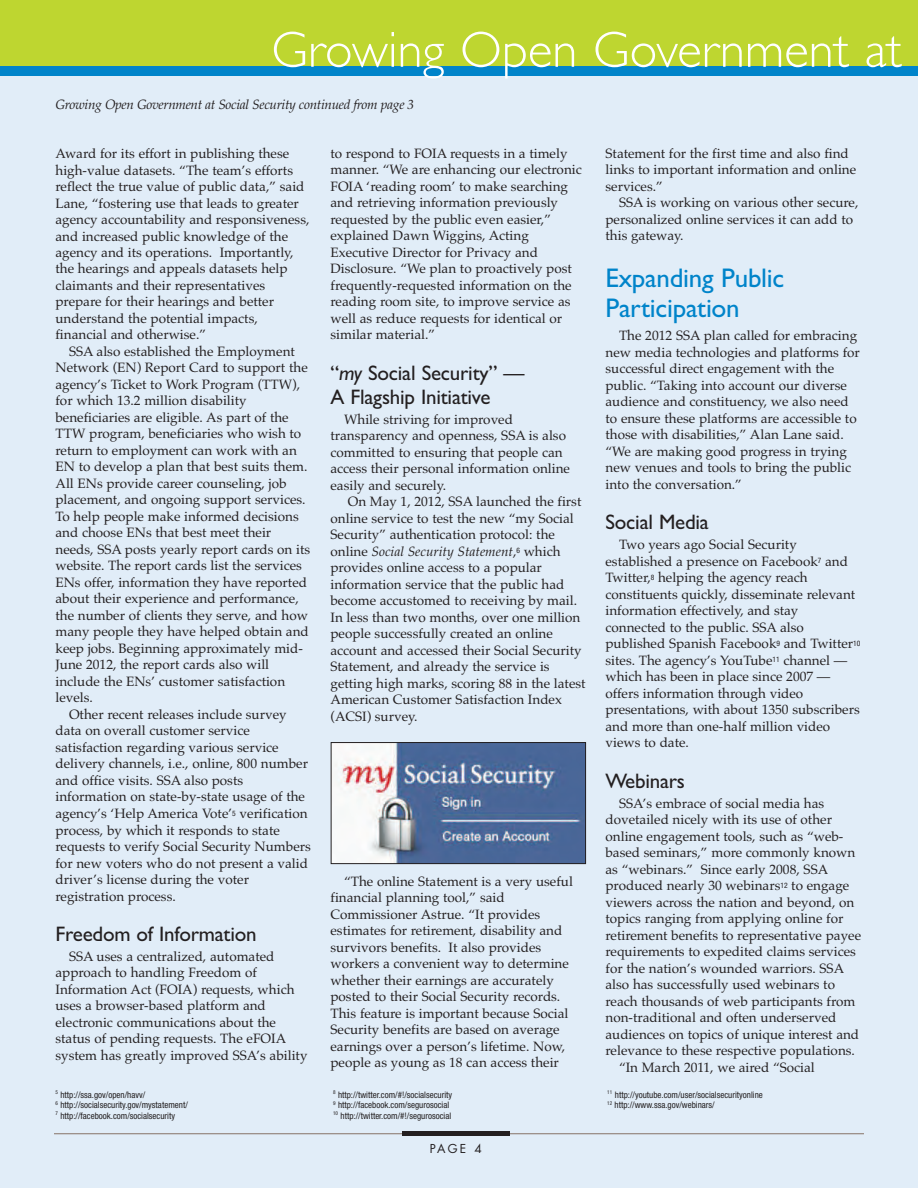
<style>
.page{position:relative;width:918px;height:1188px;background:#e1edf8}
.page>*{position:absolute;margin:0;border:0;box-sizing:border-box;transform-origin:0 0}
.t1{font:300 51px "Gill Sans";color:#fff}
.t2{font:27px/30px "Gill Sans";letter-spacing:-.01em;color:#0084ca}
.t3{font:21px/24px "Gill Sans";letter-spacing:-.01em;color:#231f20}
.t4{font:13.5px/16.5px "Palatino";color:#231f20}
.t5{font:italic 13.5px "Palatino";letter-spacing:-.025em;color:#231f20}
.t6{font:12px "Futura";color:#231f20}
.t7{font:condensed 9px/10.5px "Helvetica Neue";color:#231f20}
.s1{font-style:italic}
</style>
<div class="page">
<hr style="left:54px;top:1133px;width:810px;height:1px;background:#877267">
<hr style="left:402px;top:1132px;width:108px;height:4px;background:#231f20">
<div style="left:0;top:0;width:918px;height:76px;background:#bed630"></div>
<div style="left:0;top:67px;width:918px;height:9px;background:#0084ca"></div>
<img style="left:333px;top:744px;width:251px;height:118px">
<div style="left:331px;top:742px;width:255px;height:122px;border:1px solid #231f20"></div>
<h1 class="t1" style="left:271px;top:19px;width:632px">Growing Open Government at</h1>
<p class="t5" style="left:55px;top:96px;width:360px">Growing Open Government at Social Security continued from page 3</p>
<p class="t4" style="left:56px;top:145px;width:255px">Award for its effort in publishing these high-value datasets. “The team’s efforts reflect the true value of public data,” said Lane, “fostering use that leads to greater agency accountability and responsiveness, and increased public knowledge of the agency and its operations. Importantly, the hearings and appeals datasets help claimants and their representatives prepare for their hearings and better understand the potential impacts, financial and otherwise.”</p>
<p class="t4" style="left:69px;top:343px;width:227px">SSA also established the Employment</p>
<p class="t4" style="left:56px;top:360px;width:254px">Network (EN) Report Card to support the</p>
<p class="t4" style="left:56px;top:376px;width:246px">agency’s Ticket to Work Program (TTW),</p>
<p class="t4" style="left:56px;top:393px;width:193px">for which 13.2 million disability</p>
<p class="t4" style="left:56px;top:409px;width:235px">beneficiaries are eligible. As part of the</p>
<p class="t4" style="left:56px;top:426px;width:247px">TTW program, beneficiaries who wish to</p>
<p class="t4" style="left:56px;top:442px;width:243px">return to employment can work with an</p>
<p class="t4" style="left:56px;top:459px;width:253px">EN to develop a plan that best suits them.</p>
<p class="t4" style="left:56px;top:475px;width:233px">All ENs provide career counseling, job</p>
<p class="t4" style="left:56px;top:492px;width:252px">placement, and ongoing support services.</p>
<p class="t4" style="left:56px;top:508px;width:245px">To help people make informed decisions</p>
<p class="t4" style="left:56px;top:525px;width:217px">and choose ENs that best meet their</p>
<p class="t4" style="left:56px;top:541px;width:256px">needs, SSA posts yearly report cards on its</p>
<p class="t4" style="left:56px;top:558px;width:248px">website. The report cards list the services</p>
<p class="t4" style="left:56px;top:574px;width:253px">ENs offer, information they have reported</p>
<p class="t4" style="left:56px;top:591px;width:245px">about their experience and performance,</p>
<p class="t4" style="left:56px;top:607px;width:254px">the number of clients they serve, and how</p>
<p class="t4" style="left:56px;top:624px;width:255px">many people they have helped obtain and</p>
<p class="t4" style="left:56px;top:640px;width:249px">keep jobs. Beginning approximately mid-</p>
<p class="t4" style="left:56px;top:657px;width:215px">June 2012, the report cards also will</p>
<p class="t4" style="left:56px;top:673px;width:231px">include the ENs’ customer satisfaction</p>
<p class="t4" style="left:56px;top:690px;width:39px">levels.</p>
<p class="t4" style="left:69px;top:706px;width:219px">Other recent releases include survey</p>
<p class="t4" style="left:56px;top:723px;width:196px">data on overall customer service</p>
<p class="t4" style="left:56px;top:739px;width:225px">satisfaction regarding various service</p>
<p class="t4" style="left:56px;top:755px;width:254px">delivery channels, i.e., online, 800 number</p>
<p class="t4" style="left:56px;top:772px;width:189px">and office visits. SSA also posts</p>
<p class="t4" style="left:56px;top:788px;width:251px">information on state-by-state usage of the</p>
<p class="t4" style="left:56px;top:805px;width:254px">agency’s ‘Help America Vote’<sup>5</sup> verification</p>
<p class="t4" style="left:55px;top:822px;width:226px">process, by which it responds to state</p>
<p class="t4" style="left:55px;top:838px;width:257px">requests to verify Social Security Numbers</p>
<p class="t4" style="left:55px;top:855px;width:254px">for new voters who do not present a valid</p>
<p class="t4" style="left:55px;top:871px;width:195px">driver’s license during the voter</p>
<p class="t4" style="left:55px;top:888px;width:122px">registration process.</p>
<h3 class="t3" style="left:56px;top:922px;width:203px">Freedom of Information</h3>
<p class="t4" style="left:56px;top:948px;width:254px;text-indent:14px">SSA uses a centralized, automated approach to handling Freedom of Information Act (FOIA) requests, which uses a browser-based platform and electronic communications about the status of pending requests. The eFOIA system has greatly improved SSA’s ability</p>
<p class="t4" style="left:331px;top:145px;width:253px">to respond to FOIA requests in a timely manner. “We are enhancing our electronic FOIA ‘reading room’ to make searching and retrieving information previously requested by the public even easier,” explained Dawn Wiggins, Acting Executive Director for Privacy and Disclosure. “We plan to proactively post frequently-requested information on the reading room site, to improve service as well as reduce requests for identical or similar material.”</p>
<h3 class="t3" style="left:331px;top:361px;width:195px">“<span class="s1">my</span> Social Security” —<br>A Flagship Initiative</h3>
<p class="t4" style="left:331px;top:411px;width:241px;text-indent:14px">While striving for improved transparency and openness, SSA is also committed to ensuring that people can access their personal information online easily and securely.</p>
<p class="t4" style="left:331px;top:494px;width:257px;text-indent:17px">On May 1, 2012, SSA launched the first online service to test the new “my Social Security” authentication protocol: the online <span class="s1">Social Security Statement</span>,<sup>6</sup> which provides online access to a popular information service that the public had become accustomed to receiving by mail.<br>In less than two months, over one million people successfully created an online account and accessed their Social Security Statement, and already the service is getting high marks, scoring 88 in the latest American Customer Satisfaction Index (ACSI) survey.</p>
<p class="t4" style="left:331px;top:873px;width:244px;text-indent:14px">“The online Statement is a very useful financial planning tool,” said Commissioner Astrue. “It provides estimates for retirement, disability and survivors benefits. It also provides workers a convenient way to determine whether their earnings are accurately posted to their Social Security records.<br>This feature is important because Social Security benefits are based on average earnings over a person’s lifetime. Now, people as young as 18 can access their</p>
<p class="t4" style="left:606px;top:145px;width:252px">Statement for the first time and also find links to important information and online services.”</p>
<p class="t4" style="left:606px;top:195px;width:254px;text-indent:14px">SSA is working on various other secure, personalized online services it can add to this gateway.</p>
<h2 class="t2" style="left:606px;top:263px;width:180px">Expanding Public<br>Participation</h2>
<p class="t4" style="left:606px;top:327px;width:256px;text-indent:14px">The 2012 SSA plan called for embracing new media technologies and platforms for successful direct engagement with the public. “Taking into account our diverse audience and constituency, we also need to ensure these platforms are accessible to those with disabilities,” Alan Lane said. “We are making good progress in trying new venues and tools to bring the public into the conversation.”</p>
<h3 class="t3" style="left:606px;top:510px;width:105px">Social Media</h3>
<p class="t4" style="left:606px;top:536px;width:256px;text-indent:14px">Two years ago Social Security established a presence on Facebook<sup>7</sup> and Twitter,<sup>8</sup> helping the agency reach constituents quickly, disseminate relevant information effectively, and stay connected to the public. SSA also published Spanish Facebook<sup>9</sup> and Twitter<sup>10 </sup>sites. The agency’s YouTube<sup>11</sup> channel — which has been in place since 2007 — offers information through video presentations, with about 1350 subscribers and more than one-half million video views to date.</p>
<h3 class="t3" style="left:606px;top:768px;width:81px">Webinars</h3>
<p class="t4" style="left:619px;top:795px;width:207px">SSA’s embrace of social media has</p>
<p class="t4" style="left:606px;top:811px;width:228px">dovetailed nicely with its use of other</p>
<p class="t4" style="left:606px;top:828px;width:239px">online engagement tools, such as “web-</p>
<p class="t4" style="left:606px;top:844px;width:251px">based seminars,” more commonly known</p>
<p class="t4" style="left:606px;top:861px;width:224px">as “webinars.” Since early 2008, SSA</p>
<p class="t4" style="left:606px;top:877px;width:245px">produced nearly 30 webinars<sup>12</sup> to engage</p>
<p class="t4" style="left:606px;top:894px;width:250px">viewers across the nation and beyond, on</p>
<p class="t4" style="left:606px;top:910px;width:239px">topics ranging from applying online for</p>
<p class="t4" style="left:606px;top:927px;width:257px">retirement benefits to representative payee</p>
<p class="t4" style="left:606px;top:943px;width:252px">requirements to expedited claims services</p>
<p class="t4" style="left:606px;top:960px;width:240px">for the nation’s wounded warriors. SSA</p>
<p class="t4" style="left:606px;top:976px;width:231px">also has successfully used webinars to</p>
<p class="t4" style="left:606px;top:993px;width:251px">reach thousands of web participants from</p>
<p class="t4" style="left:606px;top:1009px;width:232px">non-traditional and often underserved</p>
<p class="t4" style="left:606px;top:1026px;width:255px">audiences on topics of unique interest and</p>
<p class="t4" style="left:606px;top:1042px;width:251px">relevance to these respective populations.</p>
<p class="t4" style="left:619px;top:1059px;width:197px">“In March 2011, we aired “Social</p>
<p class="t7" style="left:56px;top:1090px;width:134px"><sup>5</sup> http://ssa.gov/open/havv/<br><sup>6</sup> http://socialsecurity.gov/mystatement/<br><sup>7</sup> http://facebook.com/socialsecurity</p>
<p class="t7" style="left:333px;top:1090px;width:121px"><sup>8</sup> http://twitter.com/#!/socialsecurity<br><sup>9</sup> http://facebook.com/segurosocial<br><sup>10</sup> http://twitter.com/#!/segurosocial</p>
<p class="t7" style="left:607px;top:1090px;width:157px"><sup>11</sup> http://youtube.com/user/socialsecurityonline<br><sup>12</sup> http://www.ssa.gov/webinars/</p>
<p class="t6" style="left:430px;top:1143px;width:54px">PAGE 4</p>
</div>
